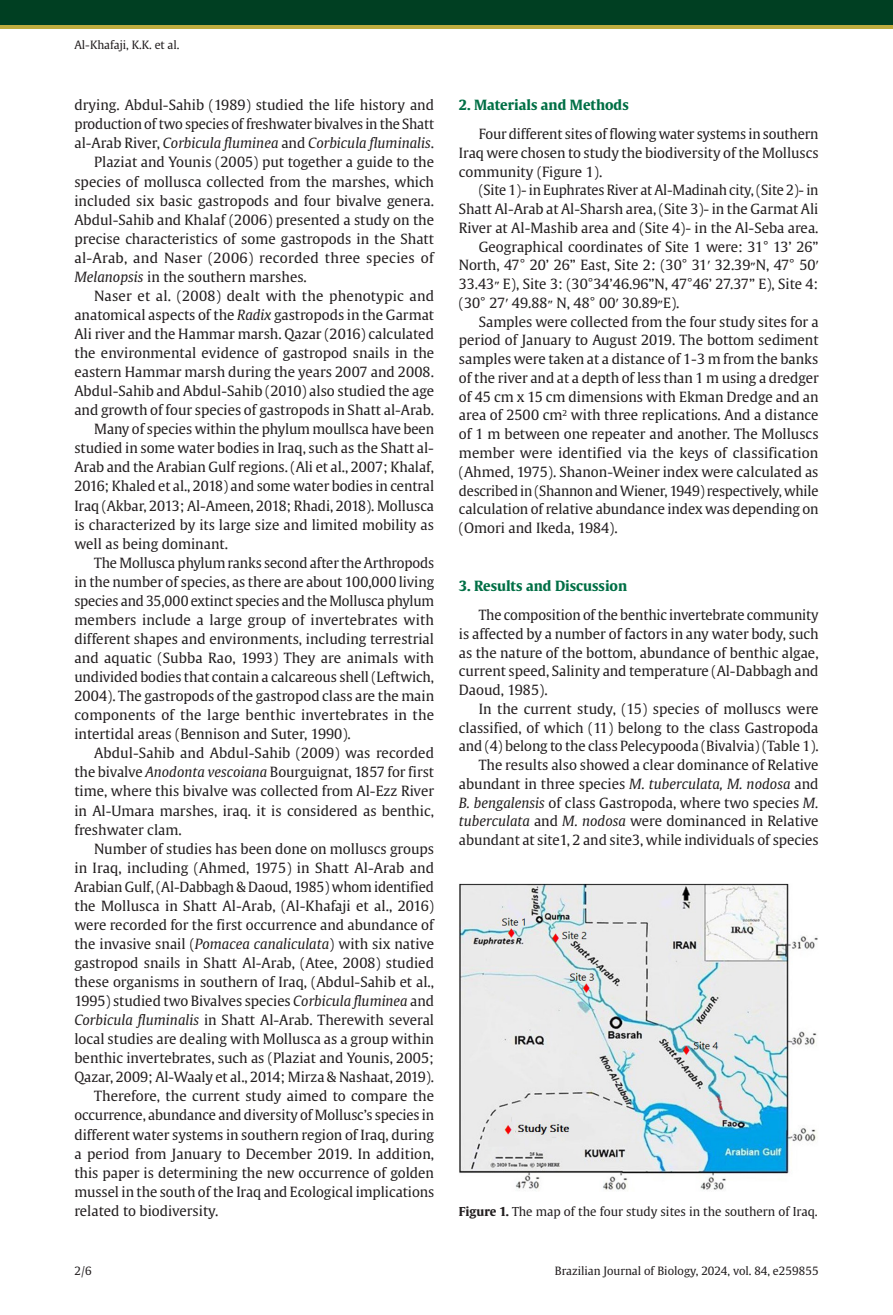
<style>
.page{position:relative;width:893px;height:1315px;background:#fff}
.page>*{position:absolute;margin:0;border:0;box-sizing:border-box;transform-origin:0 0}
.Paragraph{font:14px/19.1px "Gulliver";color:#231f20;text-align:justify}
.Heading1{font:700 14px "Gulliver";color:#016f45}
.FigureCaption{font:12.25px "Gulliver";color:#231f20}
.t1{font:11.38px "Gulliver";color:#231f20}
.s1{font-style:italic}
.s2{font-family:"Times New Roman"}
.s3{font-weight:700}
</style>
<div class="page">
<div style="left:0;top:12px;width:893px;height:17px;background:#beab3f"></div>
<div style="left:0;top:0;width:893px;height:25px;background:#003f22"></div>
<img style="left:459px;top:883px;width:359px;height:308px">
<p class="t1" style="left:74px;top:37px;width:107px">Al-Khafaji, K.K. et al.</p>
<p class="Paragraph" style="left:74px;top:96px;width:361px">drying. Abdul-Sahib (1989) studied the life history and production of two species of freshwater bivalves in the Shatt al-Arab River, <span class="s1">Corbicula fluminea</span> and <span class="s1">Corbicula fluminalis</span>.</p>
<p class="Paragraph" style="left:74px;top:153px;width:361px;text-indent:20px">Plaziat and Younis (2005) put together a guide to the species of mollusca collected from the marshes, which included six basic gastropods and four bivalve genera.<br>Abdul-Sahib and Khalaf (2006) presented a study on the precise characteristics of some gastropods in the Shatt al-Arab, and Naser (2006) recorded three species of <span class="s1">Melanopsis</span> in the southern marshes.</p>
<p class="Paragraph" style="left:74px;top:286px;width:361px;text-indent:20px">Naser et al. (2008) dealt with the phenotypic and anatomical aspects of the <span class="s1">Radix</span> gastropods in the Garmat Ali river and the Hammar marsh. Qazar (2016) calculated the environmental evidence of gastropod snails in the eastern Hammar marsh during the years 2007 and 2008.<br>Abdul-Sahib and Abdul-Sahib (2010) also studied the age and growth of four species of gastropods in Shatt al-Arab.</p>
<p class="Paragraph" style="left:74px;top:419px;width:361px;text-indent:20px">Many of species within the phylum moullsca have been studied in some water bodies in Iraq, such as the Shatt al-Arab and the Arabian Gulf regions. (Ali et al., 2007; Khalaf, 2016; Khaled et al., 2018) and some water bodies in central Iraq (Akbar, 2013; Al-Ameen, 2018; Rhadi, 2018). Mollusca is characterized by its large size and limited mobility as well as being dominant.</p>
<p class="Paragraph" style="left:74px;top:553px;width:361px;text-indent:20px">The Mollusca phylum ranks second after the Arthropods in the number of species, as there are about 100,000 living species and 35,000 extinct species and the Mollusca phylum members include a large group of invertebrates with different shapes and environments, including terrestrial and aquatic (Subba Rao, 1993) They are animals with undivided bodies that contain a calcareous shell (Leftwich, 2004). The gastropods of the gastropod class are the main components of the large benthic invertebrates in the intertidal areas (Bennison and Suter, 1990).</p>
<p class="Paragraph" style="left:74px;top:743px;width:361px;text-indent:20px">Abdul-Sahib and Abdul-Sahib (2009) was recorded the bivalve <span class="s1">Anodonta vescoiana</span> Bourguignat, 1857 for first time, where this bivalve was collected from Al-Ezz River in Al-Umara marshes, iraq. it is considered as benthic, freshwater clam.</p>
<p class="Paragraph" style="left:74px;top:839px;width:361px;text-indent:20px">Number of studies has been done on molluscs groups in Iraq, including (Ahmed, 1975) in Shatt Al-Arab and Arabian Gulf, (Al-Dabbagh &amp; Daoud, 1985) whom identified the Mollusca in Shatt Al-Arab, (Al-Khafaji et al., 2016) were recorded for the first occurrence and abundance of the invasive snail (<span class="s1">Pomacea canaliculata</span>) with six native gastropod snails in Shatt Al-Arab, (Atee, 2008) studied these organisms in southern of Iraq, (Abdul-Sahib et al., 1995) studied two Bivalves species <span class="s1">Corbicula fluminea</span> and <span class="s1">Corbicula fluminalis</span> in Shatt Al-Arab. Therewith several local studies are dealing with Mollusca as a group within benthic invertebrates, such as (Plaziat and Younis, 2005; Qazar, 2009; Al-Waaly et al., 2014; Mirza &amp; Nashaat, 2019).</p>
<p class="Paragraph" style="left:74px;top:1086px;width:361px;text-indent:20px">Therefore, the current study aimed to compare the occurrence, abundance and diversity of Mollusc’s species in different water systems in southern region of Iraq, during a period from January to December 2019. In addition, this paper is determining the new occurrence of golden mussel in the south of the Iraq and Ecological implications related to biodiversity.</p>
<p class="Heading1" style="left:459px;top:96px;width:171px">2. Materials and Methods</p>
<p class="Paragraph" style="left:459px;top:125px;width:361px;text-indent:20px">Four different sites of flowing water systems in southern Iraq were chosen to study the biodiversity of the Molluscs community (Figure 1).</p>
<p class="Paragraph" style="left:459px;top:181px;width:361px;text-indent:20px">(Site 1)- in Euphrates River at Al-Madinah city, (Site 2)- in Shatt Al-Arab at Al-Sharsh area, (Site 3)- in the Garmat Ali River at Al-Mashib area and (Site 4)- in the Al-Seba area.</p>
<p class="Paragraph" style="left:459px;top:237px;width:361px;text-indent:20px">Geographical coordinates of Site 1 were: 31° 13’ 26” North, 47° 20’ 26” East, Site 2: (30° 31<span class="s2">ʹ</span> 32.39<span class="s2">״</span>N, 47° 50<span class="s2">ʹ </span>33.43<span class="s2">״</span> E), Site 3: (30°34’46.96”N, 47°46’ 27.37” E), Site 4: )30° 27<span class="s2">ʹ</span> 49.88 N<span class="s2">״</span> , 48° 00<span class="s2">ʹ</span> 30.89 . (E<span class="s2">״</span></p>
<p class="Paragraph" style="left:459px;top:312px;width:361px;text-indent:20px">Samples were collected from the four study sites for a period of January to August 2019. The bottom sediment samples were taken at a distance of 1-3 m from the banks of the river and at a depth of less than 1 m using a dredger of 45 cm x 15 cm dimensions with Ekman Dredge and an area of 2500 cm<sup>2</sup> with three replications. And a distance of 1 m between one repeater and another. The Molluscs member were identified via the keys of classification (Ahmed, 1975). Shanon-Weiner index were calculated as described in (Shannon and Wiener, 1949) respectively, while calculation of relative abundance index was depending on (Omori and Ikeda, 1984).</p>
<p class="Heading1" style="left:459px;top:577px;width:170px">3. Results and Discussion</p>
<p class="Paragraph" style="left:459px;top:605px;width:361px;text-indent:20px">The composition of the benthic invertebrate community is affected by a number of factors in any water body, such as the nature of the bottom, abundance of benthic algae, current speed, Salinity and temperature (Al-Dabbagh and Daoud, 1985).</p>
<p class="Paragraph" style="left:459px;top:699px;width:361px;text-indent:20px">In the current study, (15) species of molluscs were classified, of which (11) belong to the class Gastropoda and (4) belong to the class Pelecypooda (Bivalvia) (Table 1).</p>
<p class="Paragraph" style="left:459px;top:755px;width:361px;text-indent:20px">The results also showed a clear dominance of Relative abundant in three species <span class="s1">M. tuberculata, M. nodosa</span> and <span class="s1">B. bengalensis</span> of class Gastropoda, where two species <span class="s1">M. tuberculata</span> and <span class="s1">M. nodosa</span> were dominanced in Relative abundant at site1, 2 and site3, while individuals of species</p>
<p class="FigureCaption" style="left:459px;top:1203px;width:360px"><span class="s3">Figure 1.</span> The map of the four study sites in the southern of Iraq.</p>
<p class="t1" style="left:74px;top:1264px;width:19px">2/6</p>
<p class="t1" style="left:555px;top:1264px;width:265px">Brazilian Journal of Biology, 2024, vol. 84, e259855</p>
</div>
